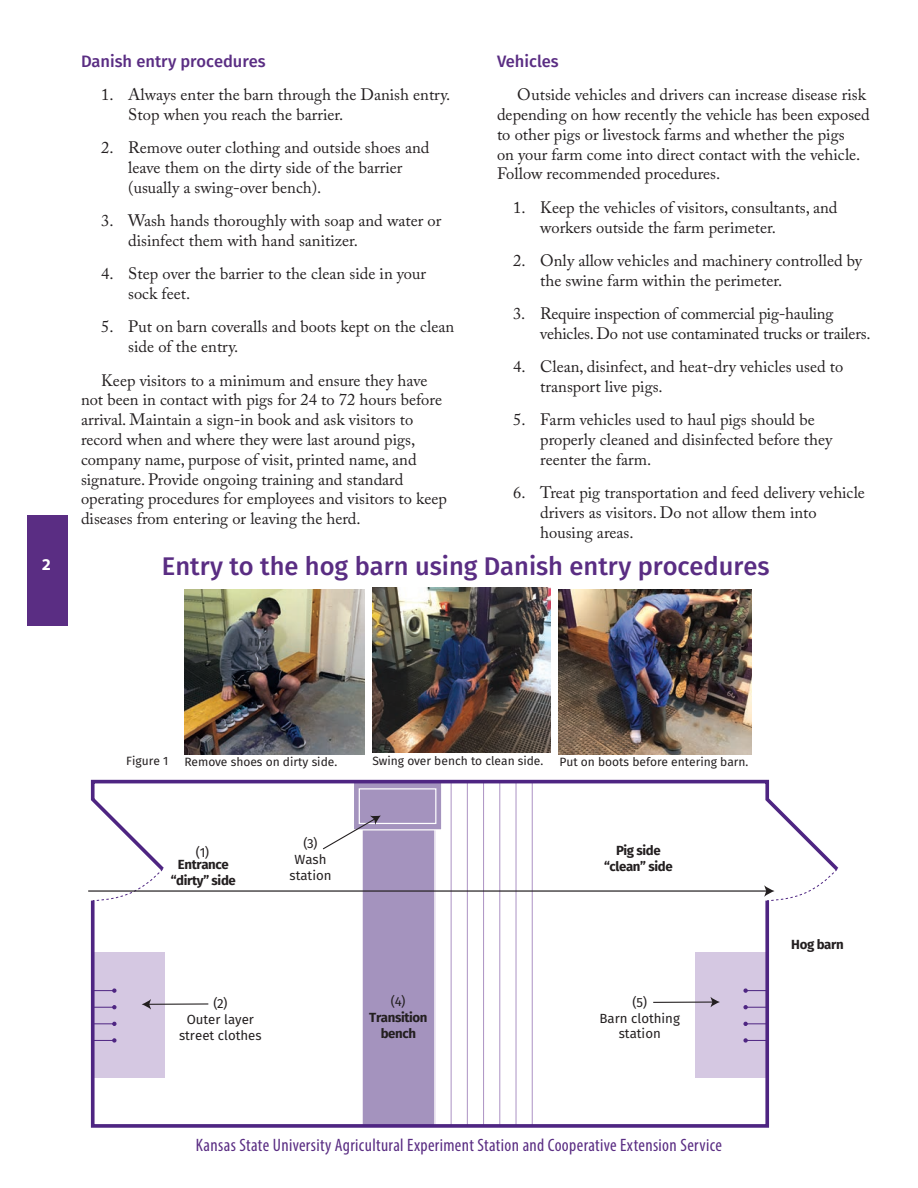
<style>
.page{position:relative;width:918px;height:1188px;background:#fff}
.page>*{position:absolute;margin:0;border:0;box-sizing:border-box;transform-origin:0 0}
.t1{font:500 25.5px "Fira Sans";color:#5a2d83}
.t2{font:condensed 18px "Myriad Pro";letter-spacing:.02em;color:#5a2d83}
.t3{font:16.5px/19.8px "Adobe Caslon Pro";color:#231f20}
.t4{font:500 16.5px "Fira Sans";color:#5a2d83}
.t5{font:700 16.5px "Myriad Pro";color:#fff}
.t6{font:13.2px/15.9px "Fira Sans";color:#231f20;text-align:center}
.t7{font:700 13.2px/15.9px "Fira Sans";letter-spacing:-.03em;color:#231f20;text-align:center}
.t8{font:12px "Fira Sans";color:#231f20}
</style>
<div class="page">
<div style="left:27px;top:515px;width:41px;height:111px;background:#5a2d83"></div>
<div style="left:93px;top:952px;width:72px;height:126px;background:#d5c8e2"></div>
<div style="left:695px;top:952px;width:72px;height:126px;background:#d5c8e2"></div>
<svg style="left:106px;top:874px;width:53px;height:25px"></svg>
<hr style="left:516px;top:782px;width:1px;height:344px;background:#ac92c4">
<hr style="left:499px;top:782px;width:1px;height:344px;background:#ac92c4">
<hr style="left:483px;top:782px;width:1px;height:344px;background:#ac92c4">
<hr style="left:467px;top:782px;width:1px;height:344px;background:#ac92c4">
<hr style="left:451px;top:782px;width:1px;height:344px;background:#ac92c4">
<svg style="left:743px;top:988px;width:21px;height:5px"></svg>
<svg style="left:743px;top:1005px;width:21px;height:4px"></svg>
<svg style="left:743px;top:1022px;width:21px;height:4px"></svg>
<svg style="left:743px;top:1038px;width:21px;height:5px"></svg>
<svg style="left:96px;top:1038px;width:21px;height:5px"></svg>
<svg style="left:96px;top:1022px;width:21px;height:4px"></svg>
<svg style="left:96px;top:1005px;width:21px;height:4px"></svg>
<svg style="left:96px;top:988px;width:21px;height:5px"></svg>
<div style="left:362px;top:782px;width:73px;height:344px;background:#a493be"></div>
<div style="left:362px;top:781px;width:74px;height:346px;border:1px solid #fff"></div>
<svg style="left:90px;top:780px;width:749px;height:94px"></svg>
<div style="left:91px;top:899px;width:678px;height:229px;border:4px solid #4e2582"></div>
<hr style="left:88px;top:890px;width:679px;height:2px;background:#231f20">
<svg style="left:764px;top:869px;width:74px;height:32px"></svg>
<hr style="left:148px;top:1003px;width:60px;height:2px;background:#231f20">
<svg style="left:142px;top:999px;width:9px;height:11px"></svg>
<svg style="left:322px;top:816px;width:59px;height:34px"></svg>
<hr style="left:653px;top:1002px;width:60px;height:1px;background:#231f20">
<svg style="left:710px;top:997px;width:10px;height:10px"></svg>
<img style="left:185px;top:589px;width:179px;height:165px">
<img style="left:372px;top:588px;width:178px;height:165px">
<img style="left:558px;top:589px;width:194px;height:165px">
<p class="t5" style="left:42px;top:554px;width:11px">2</p>
<p class="t4" style="left:81px;top:50px;width:186px">Danish entry procedures</p>
<p class="t3" style="left:128px;top:85px;width:324px;text-indent:-27px">1. Always enter the barn through the Danish entry.<br>Stop when you reach the barrier.</p>
<p class="t3" style="left:128px;top:138px;width:303px;text-indent:-27px">2. Remove outer clothing and outside shoes and leave them on the dirty side of the barrier (usually a swing-over bench).</p>
<p class="t3" style="left:128px;top:211px;width:315px;text-indent:-27px">3. Wash hands thoroughly with soap and water or disinfect them with hand sanitizer.</p>
<p class="t3" style="left:128px;top:264px;width:299px;text-indent:-27px">4. Step over the barrier to the clean side in your sock feet.</p>
<p class="t3" style="left:128px;top:317px;width:328px;text-indent:-27px">5. Put on barn coveralls and boots kept on the clean side of the entry.</p>
<p class="t3" style="left:81px;top:370px;width:367px;text-indent:20px">Keep visitors to a minimum and ensure they have not been in contact with pigs for 24 to 72 hours before arrival. Maintain a sign-in book and ask visitors to record when and where they were last around pigs, company name, purpose of visit, printed name, and signature. Provide ongoing training and standard operating procedures for employees and visitors to keep diseases from entering or leaving the herd.</p>
<p class="t4" style="left:497px;top:50px;width:63px">Vehicles</p>
<p class="t3" style="left:497px;top:85px;width:374px;text-indent:20px">Outside vehicles and drivers can increase disease risk depending on how recently the vehicle has been exposed to other pigs or livestock farms and whether the pigs<br>on your farm come into direct contact with the vehicle.<br>Follow recommended procedures.</p>
<p class="t3" style="left:540px;top:197px;width:299px;text-indent:-27px">1. Keep the vehicles of visitors, consultants, and workers outside the farm perimeter.</p>
<p class="t3" style="left:540px;top:250px;width:323px;text-indent:-27px">2. Only allow vehicles and machinery controlled by the swine farm within the perimeter.</p>
<p class="t3" style="left:540px;top:303px;width:332px;text-indent:-27px">3. Require inspection of commercial pig-hauling vehicles. Do not use contaminated trucks or trailers.</p>
<p class="t3" style="left:540px;top:356px;width:305px;text-indent:-27px">4. Clean, disinfect, and heat-dry vehicles used to transport live pigs.</p>
<p class="t3" style="left:540px;top:410px;width:294px;text-indent:-27px">5. Farm vehicles used to haul pigs should be properly cleaned and disinfected before they reenter the farm.</p>
<p class="t3" style="left:540px;top:482px;width:326px;text-indent:-27px">6. Treat pig transportation and feed delivery vehicle drivers as visitors. Do not allow them into housing areas.</p>
<h1 class="t1" style="left:162px;top:549px;width:609px">Entry to the hog barn using Danish entry procedures</h1>
<p class="t8" style="left:126px;top:752px;width:44px">Figure 1</p>
<p class="t8" style="left:185px;top:753px;width:154px">Remove shoes on dirty side.</p>
<p class="t8" style="left:373px;top:752px;width:172px">Swing over bench to clean side.</p>
<p class="t8" style="left:559px;top:753px;width:190px">Put on boots before entering barn.</p>
<p class="t6" style="left:196px;top:846px;width:15px">(1)</p>
<p class="t7" style="left:171px;top:858px;width:67px">Entrance “dirty” side</p>
<p class="t6" style="left:290px;top:837px;width:44px">(3)<br>Wash station</p>
<p class="t7" style="left:604px;top:843px;width:70px">Pig side “clean” side</p>
<p class="t6" style="left:179px;top:997px;width:84px">(2)<br>Outer layer street clothes</p>
<p class="t6" style="left:391px;top:994px;width:16px">(4)</p>
<p class="t6" style="left:600px;top:995px;width:82px">(5)<br>Barn clothing station</p>
<p class="t7" style="left:369px;top:1010px;width:60px">Transition bench</p>
<p class="t2" style="left:196px;top:1134px;width:528px">Kansas State University Agricultural Experiment Station and Cooperative Extension Service</p>
<p class="t7" style="left:791px;top:937px;width:54px">Hog barn</p>
</div>
